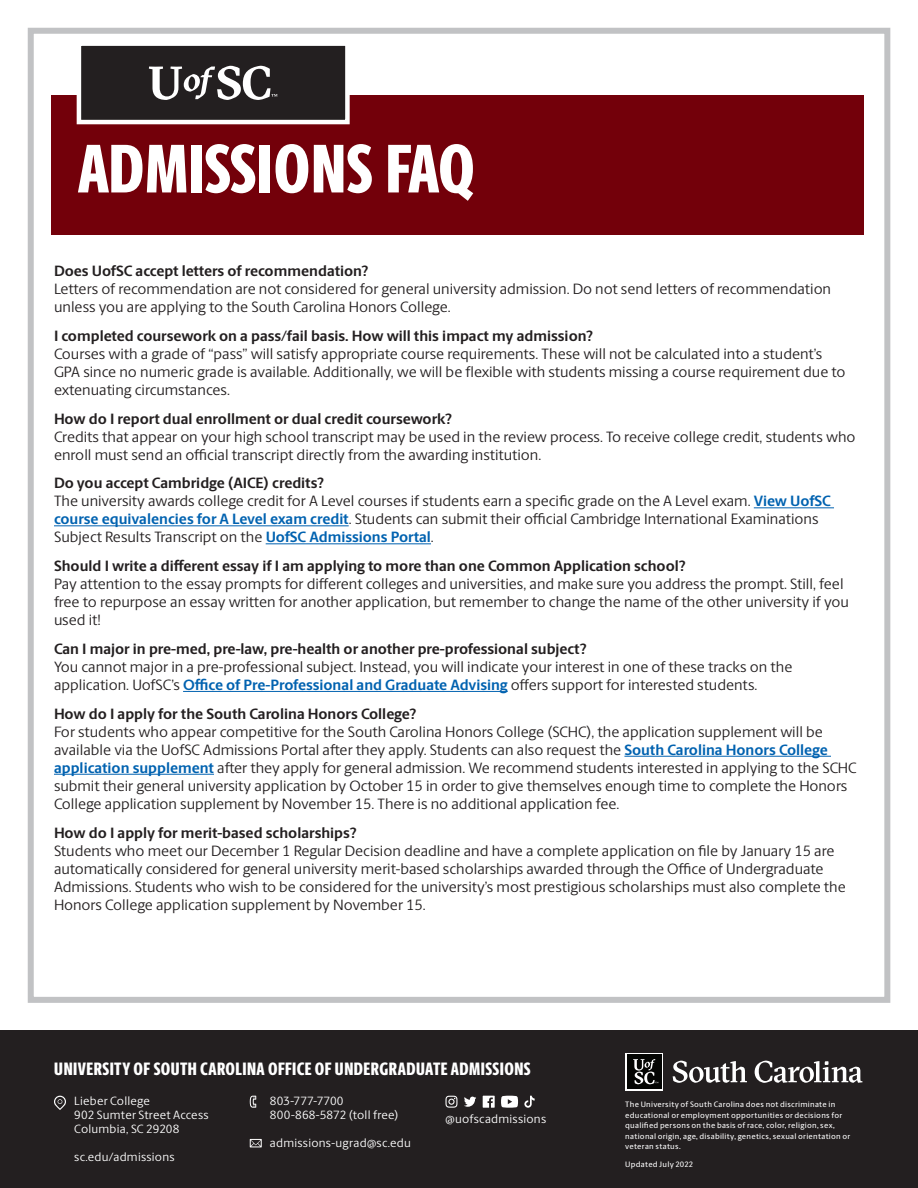
<style>
.page{position:relative;width:918px;height:1188px;background:#fff}
.page>*{position:absolute;margin:0;border:0;box-sizing:border-box;transform-origin:0 0}
.t1{font:800 69px "Berlingske Sans X Cn";letter-spacing:.005em;color:#fff}
.t2{font:800 18px "Berlingske Sans X Cn";letter-spacing:.025em;color:#fff}
.t3{font:15px/18px "Berlingske Sans";color:#231f20}
.t4{font:12px/14.4px "Berlingske Sans";letter-spacing:.02em;color:#fff}
.t5{font:500 7.8px/10.5px "Berlingske Sans";letter-spacing:.03em;color:#fff}
.s1{font-weight:700}
.s2{font-weight:700;color:#0162b0}
</style>
<div class="page">
<div style="left:28px;top:28px;width:862px;height:975px;border:6px solid #c1c2c4"></div>
<hr style="left:754px;top:507px;width:80px;height:1px;background:#0162b0">
<hr style="left:54px;top:525px;width:295px;height:1px;background:#0162b0">
<hr style="left:266px;top:543px;width:165px;height:1px;background:#0162b0">
<hr style="left:183px;top:691px;width:325px;height:1px;background:#0162b0">
<hr style="left:624px;top:756px;width:207px;height:1px;background:#0162b0">
<hr style="left:54px;top:774px;width:160px;height:1px;background:#0162b0">
<div style="left:52px;top:96px;width:812px;height:139px;background:#73000a"></div>
<div style="left:79px;top:44px;width:268px;height:78px;background:#231f20"></div>
<div style="left:77px;top:41px;width:273px;height:83px;border:4px solid #fff"></div>
<svg style="left:149px;top:66px;width:128px;height:34px"></svg>
<div style="left:0;top:1030px;width:918px;height:158px;background:#231f20"></div>
<svg style="left:250px;top:1139px;width:12px;height:8px"></svg>
<svg style="left:250px;top:1096px;width:6px;height:12px"></svg>
<svg style="left:54px;top:1096px;width:12px;height:14px"></svg>
<div style="left:625px;top:1053px;width:38px;height:37px;background:#fff"></div>
<div style="left:627px;top:1054px;width:35px;height:35px;background:#040503"></div>
<svg style="left:755px;top:1061px;width:107px;height:22px"></svg>
<svg style="left:673px;top:1061px;width:74px;height:22px"></svg>
<svg style="left:633px;top:1059px;width:25px;height:25px"></svg>
<svg style="left:501px;top:1096px;width:17px;height:12px"></svg>
<svg style="left:483px;top:1096px;width:12px;height:12px"></svg>
<svg style="left:464px;top:1097px;width:12px;height:10px"></svg>
<svg style="left:446px;top:1096px;width:11px;height:12px"></svg>
<svg style="left:524px;top:1096px;width:11px;height:12px"></svg>
<p class="t1" style="left:78px;top:117px;width:399px">ADMISSIONS FAQ</p>
<p class="t3" style="left:54px;top:261px;width:779px"><span class="s1">Does UofSC accept letters of recommendation?<br></span>Letters of recommendation are not considered for general university admission. Do not send letters of recommendation unless you are applying to the South Carolina Honors College.</p>
<p class="t3" style="left:54px;top:326px;width:793px"><span class="s1">I completed coursework on a pass/fail basis. How will this impact my admission?<br></span>Courses with a grade of “pass” will satisfy appropriate course requirements. These will not be calculated into a student’s GPA since no numeric grade is available. Additionally, we will be flexible with students missing a course requirement due to extenuating circumstances.</p>
<p class="t3" style="left:54px;top:409px;width:803px"><span class="s1">How do I report dual enrollment or dual credit coursework?<br></span>Credits that appear on your high school transcript may be used in the review process. To receive college credit, students who enroll must send an official transcript directly from the awarding institution.</p>
<p class="t3" style="left:54px;top:474px;width:778px"><span class="s1">Do you accept Cambridge (AICE) credits?<br></span>The university awards college credit for A Level courses if students earn a specific grade on the A Level exam. <span class="s2">View UofSC course equivalencies for A Level exam credit</span>. Students can submit their official Cambridge International Examinations Subject Results Transcript on the <span class="s2">UofSC Admissions Portal</span>.</p>
<p class="t3" style="left:54px;top:556px;width:796px"><span class="s1">Should I write a different essay if I am applying to more than one Common Application school?<br></span>Pay attention to the essay prompts for different colleges and universities, and make sure you address the prompt. Still, feel free to repurpose an essay written for another application, but remember to change the name of the other university if you used it!</p>
<p class="t3" style="left:54px;top:639px;width:740px"><span class="s1">Can I major in pre-med, pre-law, pre-health or another pre-professional subject?<br></span>You cannot major in a pre-professional subject. Instead, you will indicate your interest in one of these tracks on the application. UofSC’s <span class="s2">Office of Pre-Professional and Graduate Advising</span> offers support for interested students.</p>
<p class="t3" style="left:54px;top:704px;width:804px"><span class="s1">How do I apply for the South Carolina Honors College?<br></span>For students who appear competitive for the South Carolina Honors College (SCHC), the application supplement will be available via the UofSC Admissions Portal after they apply. Students can also request the <span class="s2">South Carolina Honors College application supplement</span> after they apply for general admission. We recommend students interested in applying to the SCHC submit their general university application by October 15 in order to give themselves enough time to complete the Honors College application supplement by November 15. There is no additional application fee.</p>
<p class="t3" style="left:54px;top:823px;width:793px"><span class="s1">How do I apply for merit-based scholarships?<br></span>Students who meet our December 1 Regular Decision deadline and have a complete application on file by January 15 are automatically considered for general university merit-based scholarships awarded through the Office of Undergraduate Admissions. Students who wish to be considered for the university’s most prestigious scholarships must also complete the Honors College application supplement by November 15.</p>
<p class="t2" style="left:54px;top:1055px;width:478px">UNIVERSITY OF SOUTH CAROLINA OFFICE OF UNDERGRADUATE ADMISSIONS</p>
<p class="t4" style="left:74px;top:1093px;width:136px">Lieber College<br>902 Sumter Street Access<br>Columbia, SC 29208</p>
<p class="t4" style="left:74px;top:1150px;width:102px">sc.edu/admissions</p>
<p class="t4" style="left:270px;top:1093px;width:130px">803-777-7700<br>800-868-5872 (toll free)</p>
<p class="t4" style="left:270px;top:1135px;width:142px">admissions-ugrad@sc.edu</p>
<p class="t4" style="left:446px;top:1111px;width:102px">@uofscadmissions</p>
<p class="t5" style="left:625px;top:1099px;width:227px">The University of South Carolina does not discriminate in educational or employment opportunities or decisions for qualified persons on the basis of race, color, religion, sex, national origin, age, disability, genetics, sexual orientation or veteran status.</p>
<p class="t5" style="left:625px;top:1159px;width:69px">Updated July 2022</p>
</div>
